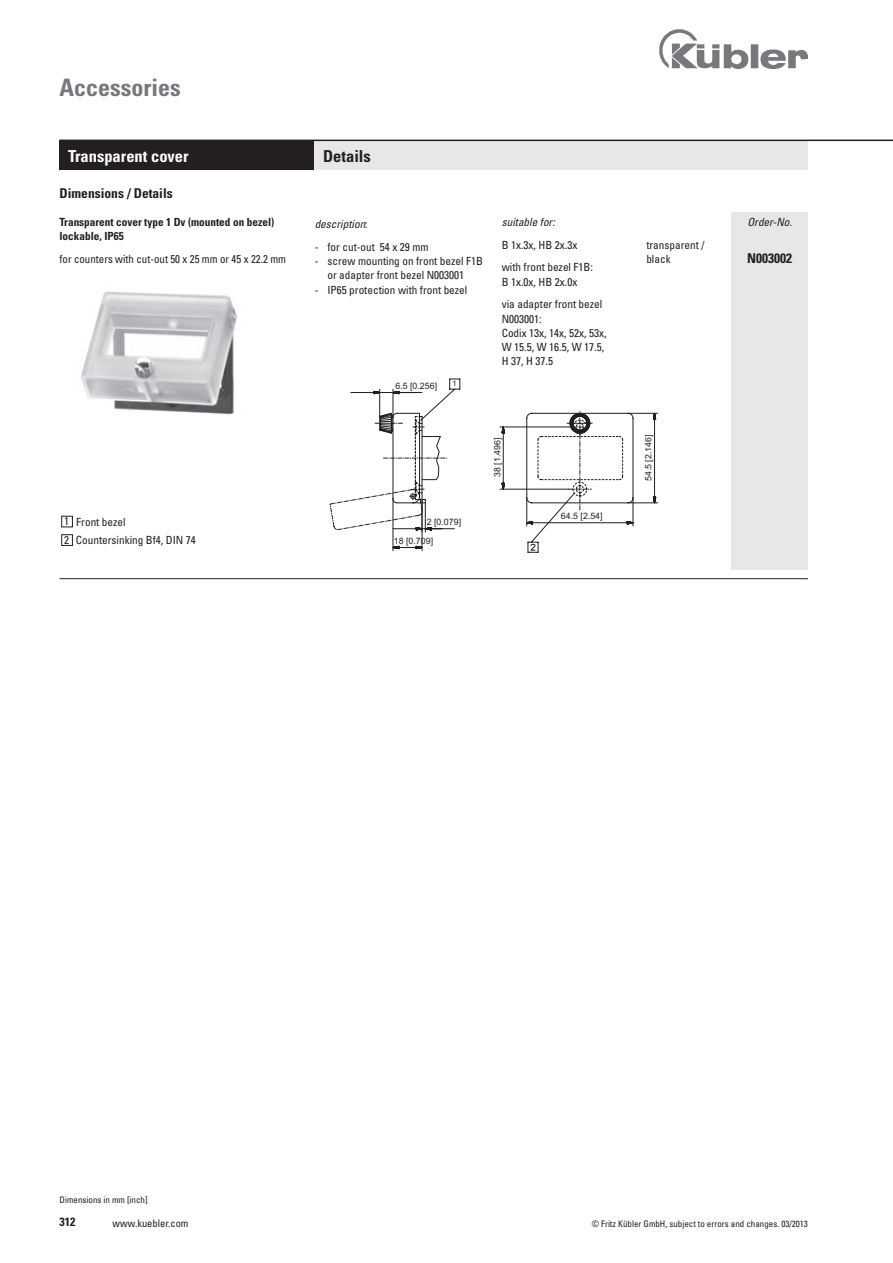
<style>
.page{position:relative;width:893px;height:1263px;background:#fff}
.page>*{position:absolute;margin:0;border:0;box-sizing:border-box;transform-origin:0 0}
.t1{font:700 condensed 24px "Univers";color:#76787b}
.t2{font:700 condensed 16.5px "Univers";color:#fff}
.t3{font:700 condensed 16.5px "Univers";color:#231f20}
.t4{font:700 condensed 13.5px "Univers";color:#231f20}
.t5{font:700 condensed 12px "Univers";color:#231f20}
.t6{font:condensed 11.25px/14.2px "Univers";color:#231f20}
.t7{font:700 condensed 11.25px/14.2px "Univers";color:#231f20}
.t8{font:italic condensed 11.25px "Univers";color:#231f20}
.t9{font:condensed 10.5px "Univers";color:#231f20}
.t10{font:condensed 9px "Univers";color:#231f20}
.t11{font:8.85px "Arial";color:#231f20}
.t12{font:7.5px "Arial";color:#231f20}
.s1{font-style:normal}
</style>
<div class="page">
<img style="left:659px;top:30px;width:149px;height:38px">
<img style="left:81px;top:291px;width:156px;height:124px">
<hr style="left:60px;top:578px;width:748px;height:1px;background:#231f20">
<div style="left:731px;top:213px;width:77px;height:357px;background:#e6e7e9"></div>
<hr style="left:319px;top:675px;width:372px;height:1px;background:#231f20">
<hr style="left:736px;top:367px;width:1px;height:189px;background:#231f20">
<hr style="left:319px;top:367px;width:372px;height:1px;background:#231f20">
<hr style="left:319px;top:367px;width:1px;height:189px;background:#231f20">
<svg style="left:330px;top:379px;width:328px;height:174px"></svg>
<div style="left:60px;top:140px;width:255px;height:30px;background:#231f20"></div>
<div style="left:315px;top:140px;width:493px;height:30px;background:#e6e7e9"></div>
<hr style="left:60px;top:140px;width:833px;height:1px;background:#231f20">
<div style="left:61px;top:516px;width:12px;height:11px;border:1px solid #231f20"></div>
<div style="left:61px;top:534px;width:12px;height:12px;border:1px solid #231f20"></div>
<h1 class="t1" style="left:60px;top:72px;width:123px">Accessories</h1>
<h2 class="t2" style="left:68px;top:146px;width:122px">Transparent cover</h2>
<h2 class="t3" style="left:323px;top:146px;width:49px">Details</h2>
<p class="t4" style="left:60px;top:185px;width:115px">Dimensions / Details</p>
<p class="t7" style="left:60px;top:215px;width:216px">Transparent cover type 1 Dv (mounted on bezel) lockable, IP65</p>
<p class="t6" style="left:60px;top:252px;width:228px">for counters with cut-out 50 x 25 mm or 45 x 22.2 mm</p>
<p class="t6" style="left:64px;top:512px;width:133px;line-height:18.5px">1 Front bezel<br>2 Countersinking Bf4, DIN 74</p>
<p class="t8" style="left:315px;top:217px;width:55px">description<span class="s1">:</span></p>
<p class="t6" style="left:315px;top:239px;width:115px">- for cut-out 54 x 29 mm</p>
<p class="t6" style="left:315px;top:254px;width:170px;text-align:center">- screw mounting on front bezel F1B or adapter front bezel N003001</p>
<p class="t6" style="left:315px;top:282px;width:154px">- IP65 protection with front bezel</p>
<p class="t11" style="left:395px;top:381px;width:43px">6.5 [0.256]</p>
<p class="t12" style="left:452px;top:380px;width:6px">1</p>
<p class="t8" style="left:502px;top:215px;width:55px">suitable for:</p>
<p class="t6" style="left:502px;top:233px;width:93px;line-height:22.8px">B 1x.3x, HB 2x.3x with front bezel F1B:</p>
<p class="t6" style="left:502px;top:270px;width:102px;line-height:22.8px">B 1x.0x, HB 2x.0x<br>via adapter front bezel</p>
<p class="t6" style="left:502px;top:311px;width:106px">N003001:<br>Codix 13x, 14x, 52x, 53x,<br>W 15.5, W 16.5, W 17.5,<br>H 37, H 37.5</p>
<p class="t11" style="left:427px;top:517px;width:36px">2 [0.079]</p>
<p class="t11" style="left:394px;top:536px;width:41px">18 [0.709]</p>
<p class="t11" style="left:492px;top:477px;width:41px;rotate:-90deg">38 [1.496]</p>
<p class="t11" style="left:561px;top:511px;width:43px">64.5 [2.54]</p>
<p class="t6" style="left:646px;top:237px;width:60px">transparent / black</p>
<p class="t11" style="left:643px;top:481px;width:48px;rotate:-90deg">54.5 [2.146]</p>
<p class="t8" style="left:747px;top:215px;width:46px">Order-No.</p>
<p class="t4" style="left:747px;top:250px;width:46px">N003002</p>
<p class="t10" style="left:60px;top:1194px;width:89px">Dimensions in mm [inch]</p>
<p class="t5" style="left:60px;top:1214px;width:17px">312</p>
<p class="t9" style="left:113px;top:1216px;width:77px">www.kuebler.com</p>
<p class="t10" style="left:592px;top:1218px;width:218px">© Fritz Kübler GmbH, subject to errors and changes. 03/2013</p>
</div>
